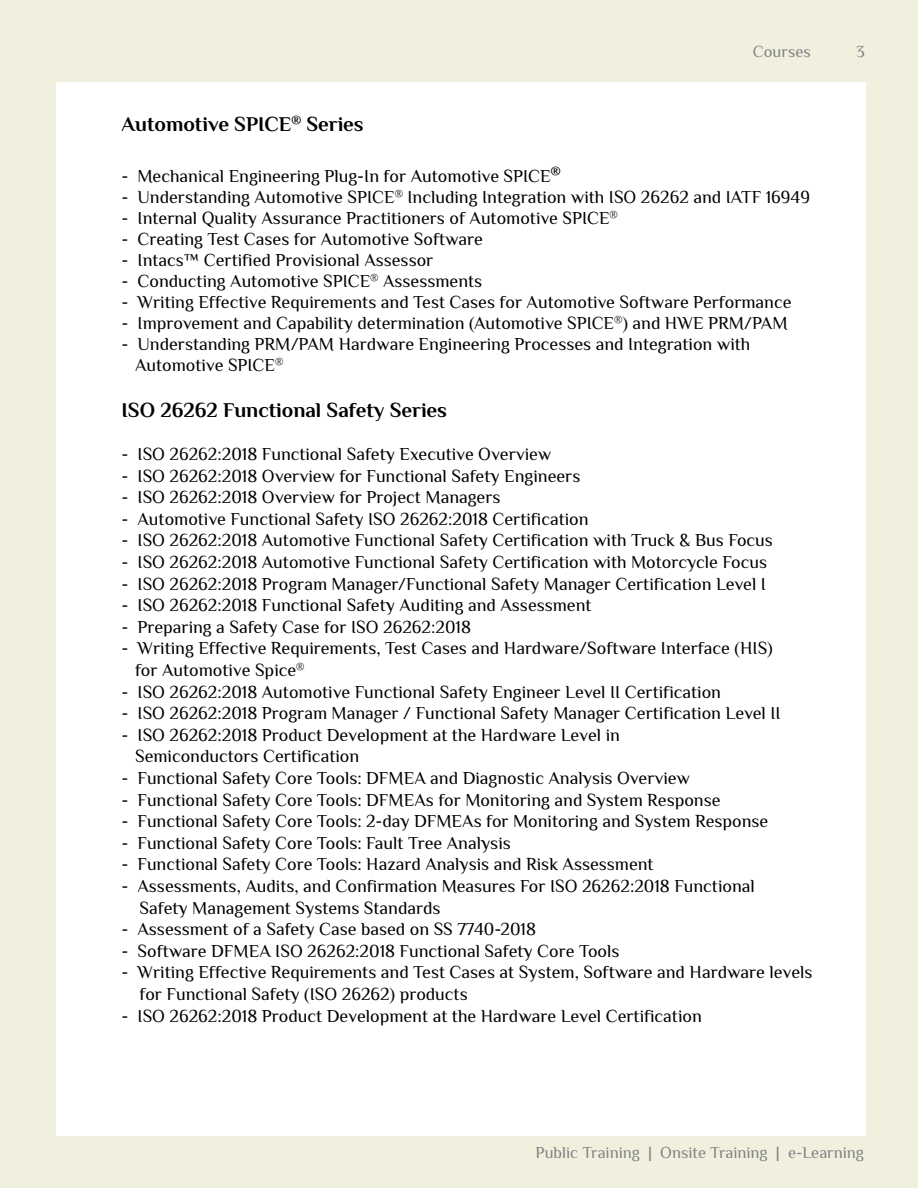
<style>
.page{position:relative;width:918px;height:1188px;background:#f1f0de}
.page>*{position:absolute;margin:0;border:0;box-sizing:border-box;transform-origin:0 0}
.t1{font:700 21px "El Messiri";color:#000}
.t2{font:18px/21.6px "El Messiri";color:#000}
.t3{font:16.5px "El Messiri";color:#808285}
</style>
<div class="page">
<div style="left:56px;top:82px;width:810px;height:1054px;background:#fff"></div>
<p class="t3" style="left:753px;top:40px;width:59px">Courses</p>
<p class="t3" style="left:856px;top:40px;width:10px">3</p>
<p class="t1" style="left:122px;top:112px;width:244px">Automotive SPICE<sup>®</sup> Series</p>
<p class="t2" style="left:122px;top:166px;width:441px">- Mechanical Engineering Plug-In for Automotive SPICE<sup>®</sup></p>
<p class="t2" style="left:122px;top:187px;width:690px">- Understanding Automotive SPICE<sup>®</sup> Including Integration with ISO 26262 and IATF 16949</p>
<p class="t2" style="left:122px;top:208px;width:498px">- Internal Quality Assurance Practitioners of Automotive SPICE<sup>®</sup></p>
<p class="t2" style="left:122px;top:229px;width:363px">- Creating Test Cases for Automotive Software</p>
<p class="t2" style="left:122px;top:250px;width:313px">- Intacs™ Certified Provisional Assessor</p>
<p class="t2" style="left:122px;top:271px;width:362px">- Conducting Automotive SPICE<sup>®</sup> Assessments</p>
<p class="t2" style="left:122px;top:292px;width:671px">- Writing Effective Requirements and Test Cases for Automotive Software Performance</p>
<p class="t2" style="left:122px;top:313px;width:668px">- Improvement and Capability determination (Automotive SPICE<sup>®</sup>) and HWE PRM/PAM</p>
<p class="t2" style="left:135px;top:334px;width:617px;line-height:21px;text-indent:-14px">- Understanding PRM/PAM Hardware Engineering Processes and Integration with<br>Automotive SPICE<sup>®</sup></p>
<p class="t1" style="left:122px;top:397px;width:327px">ISO 26262 Functional Safety Series</p>
<p class="t2" style="left:122px;top:444px;width:431px">- ISO 26262:2018 Functional Safety Executive Overview</p>
<p class="t2" style="left:122px;top:466px;width:460px">- ISO 26262:2018 Overview for Functional Safety Engineers</p>
<p class="t2" style="left:122px;top:487px;width:381px">- ISO 26262:2018 Overview for Project Managers</p>
<p class="t2" style="left:122px;top:509px;width:469px">- Automotive Functional Safety ISO 26262:2018 Certification</p>
<p class="t2" style="left:122px;top:531px;width:653px">- ISO 26262:2018 Automotive Functional Safety Certification with Truck &amp; Bus Focus</p>
<p class="t2" style="left:122px;top:552px;width:647px">- ISO 26262:2018 Automotive Functional Safety Certification with Motorcycle Focus</p>
<p class="t2" style="left:122px;top:574px;width:646px">- ISO 26262:2018 Program Manager/Functional Safety Manager Certification Level I</p>
<p class="t2" style="left:122px;top:595px;width:472px">- ISO 26262:2018 Functional Safety Auditing and Assessment</p>
<p class="t2" style="left:122px;top:617px;width:351px">- Preparing a Safety Case for ISO 26262:2018</p>
<p class="t2" style="left:135px;top:639px;width:639px;text-indent:-14px">- Writing Effective Requirements, Test Cases and Hardware/Software Interface (HIS) for Automotive Spice<sup>®</sup></p>
<p class="t2" style="left:122px;top:682px;width:601px">- ISO 26262:2018 Automotive Functional Safety Engineer Level II Certification</p>
<p class="t2" style="left:122px;top:703px;width:661px">- ISO 26262:2018 Program Manager / Functional Safety Manager Certification Level II</p>
<p class="t2" style="left:135px;top:725px;width:486px;text-indent:-14px">- ISO 26262:2018 Product Development at the Hardware Level in<br>Semiconductors Certification</p>
<p class="t2" style="left:122px;top:768px;width:570px">- Functional Safety Core Tools: DFMEA and Diagnostic Analysis Overview</p>
<p class="t2" style="left:122px;top:790px;width:600px">- Functional Safety Core Tools: DFMEAs for Monitoring and System Response</p>
<p class="t2" style="left:122px;top:811px;width:648px">- Functional Safety Core Tools: 2-day DFMEAs for Monitoring and System Response</p>
<p class="t2" style="left:122px;top:833px;width:391px">- Functional Safety Core Tools: Fault Tree Analysis</p>
<p class="t2" style="left:122px;top:855px;width:534px">- Functional Safety Core Tools: Hazard Analysis and Risk Assessment</p>
<p class="t2" style="left:140px;top:876px;width:617px;text-indent:-18px">- Assessments, Audits, and Confirmation Measures For ISO 26262:2018 Functional<br>Safety Management Systems Standards</p>
<p class="t2" style="left:122px;top:919px;width:416px">- Assessment of a Safety Case based on SS 7740-2018</p>
<p class="t2" style="left:122px;top:941px;width:499px">- Software DFMEA ISO 26262:2018 Functional Safety Core Tools</p>
<p class="t2" style="left:140px;top:963px;width:674px;text-indent:-18px">- Writing Effective Requirements and Test Cases at System, Software and Hardware levels for Functional Safety (ISO 26262) products</p>
<p class="t2" style="left:122px;top:1006px;width:582px">- ISO 26262:2018 Product Development at the Hardware Level Certification</p>
<p class="t3" style="left:536px;top:1142px;width:330px">Public Training | Onsite Training | e-Learning</p>
</div>
